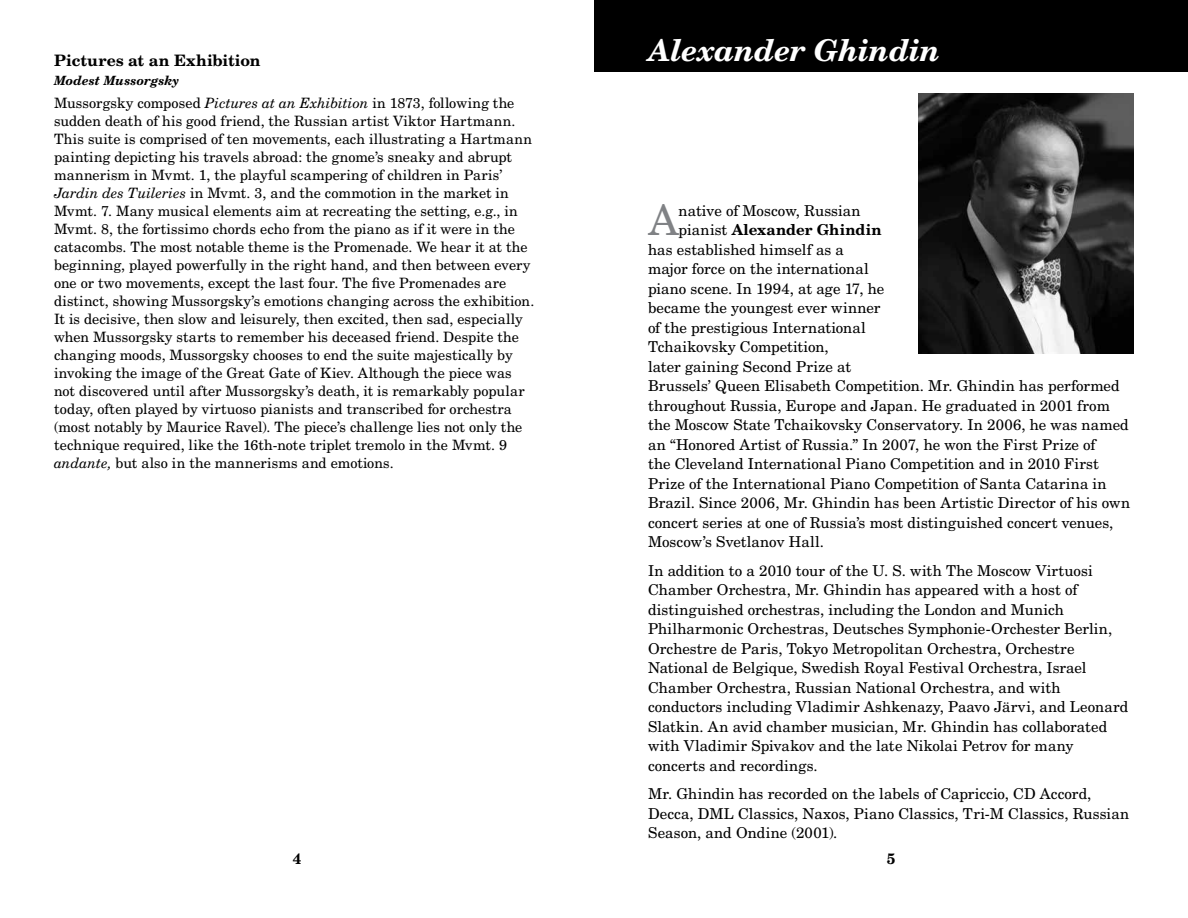
<style>
.page{position:relative;width:1188px;height:918px;background:#fff}
.page>*{position:absolute;margin:0;border:0;box-sizing:border-box;transform-origin:0 0}
.t1{font:42px "New Century Schlbk LT Std";color:#808285}
.t2{font:italic 700 30px "New Century Schlbk LT Std";letter-spacing:-.005em;color:#fff}
.t3{font:700 15.75px "New Century Schlbk LT Std";letter-spacing:.005em;color:#000}
.t4{font:15px/19.5px "New Century Schlbk LT Std";letter-spacing:.005em;color:#000}
.t5{font:700 15px "New Century Schlbk LT Std";letter-spacing:.005em;color:#000}
.t6{font:14.25px/18px "New Century Schlbk LT Std";letter-spacing:.005em;color:#000}
.t7{font:italic 700 12.75px "New Century Schlbk LT Std";color:#000}
.s1{font-style:italic}
.s2{font-weight:400}
</style>
<div class="page">
<img style="left:918px;top:94px;width:216px;height:260px">
<div style="left:594px;top:0;width:594px;height:72px;background:#000"></div>
<p class="t3" style="left:54px;top:50px;width:208px">Pictures at an Exhibition</p>
<p class="t7" style="left:54px;top:72px;width:127px">Modest Mussorgsky</p>
<p class="t6" style="left:54px;top:94px;width:482px">Mussorgsky composed <span class="s1">Pictures at an Exhibition</span> in 1873, following the sudden death of his good friend, the Russian artist Viktor Hartmann.<br>This suite is comprised of ten movements, each illustrating a Hartmann painting depicting his travels abroad: the gnome’s sneaky and abrupt mannerism in Mvmt. 1, the playful scampering of children in Paris’ <span class="s1">Jardin des Tuileries</span> in Mvmt. 3, and the commotion in the market in Mvmt. 7. Many musical elements aim at recreating the setting, e.g., in Mvmt. 8, the fortissimo chords echo from the piano as if it were in the catacombs. The most notable theme is the Promenade. We hear it at the beginning, played powerfully in the right hand, and then between every one or two movements, except the last four. The five Promenades are distinct, showing Mussorgsky’s emotions changing across the exhibition.<br>It is decisive, then slow and leisurely, then excited, then sad, especially when Mussorgsky starts to remember his deceased friend. Despite the changing moods, Mussorgsky chooses to end the suite majestically by invoking the image of the Great Gate of Kiev. Although the piece was not discovered until after Mussorgsky’s death, it is remarkably popular today, often played by virtuoso pianists and transcribed for orchestra (most notably by Maurice Ravel). The piece’s challenge lies not only the technique required, like the 16th-note triplet tremolo in the Mvmt. 9 <span class="s1">andante,</span> but also in the mannerisms and emotions.</p>
<h2 class="t2" style="left:648px;top:31px;width:294px">Alexander Ghindin</h2>
<h1 class="t1" style="left:648px;top:195px;width:32px">A</h1>
<p class="t4" style="left:679px;top:201px;width:184px">native of Moscow, Russian</p>
<p class="t5" style="left:679px;top:221px;width:205px"><span class="s2">pianist</span> Alexander Ghindin</p>
<p class="t4" style="left:648px;top:240px;width:197px">has established himself as a</p>
<p class="t4" style="left:648px;top:259px;width:222px">major force on the international</p>
<p class="t4" style="left:648px;top:279px;width:238px">piano scene. In 1994, at age 17, he</p>
<p class="t4" style="left:648px;top:298px;width:234px">became the youngest ever winner</p>
<p class="t4" style="left:648px;top:318px;width:219px">of the prestigious International</p>
<p class="t4" style="left:648px;top:337px;width:182px">Tchaikovsky Competition,</p>
<p class="t4" style="left:648px;top:357px;width:205px">later gaining Second Prize at</p>
<p class="t4" style="left:648px;top:376px;width:473px">Brussels’ Queen Elisabeth Competition. Mr. Ghindin has performed</p>
<p class="t4" style="left:648px;top:396px;width:464px">throughout Russia, Europe and Japan. He graduated in 2001 from</p>
<p class="t4" style="left:648px;top:415px;width:482px">the Moscow State Tchaikovsky Conservatory. In 2006, he was named</p>
<p class="t4" style="left:648px;top:435px;width:449px">an “Honored Artist of Russia.” In 2007, he won the First Prize of</p>
<p class="t4" style="left:648px;top:454px;width:453px">the Cleveland International Piano Competition and in 2010 First</p>
<p class="t4" style="left:648px;top:474px;width:460px">Prize of the International Piano Competition of Santa Catarina in</p>
<p class="t4" style="left:648px;top:493px;width:484px">Brazil. Since 2006, Mr. Ghindin has been Artistic Director of his own</p>
<p class="t4" style="left:648px;top:513px;width:467px">concert series at one of Russia’s most distinguished concert venues,</p>
<p class="t4" style="left:648px;top:532px;width:177px">Moscow’s Svetlanov Hall.</p>
<p class="t4" style="left:648px;top:561px;width:482px">In addition to a 2010 tour of the U. S. with The Moscow Virtuosi Chamber Orchestra, Mr. Ghindin has appeared with a host of distinguished orchestras, including the London and Munich Philharmonic Orchestras, Deutsches Symphonie-Orchester Berlin, Orchestre de Paris, Tokyo Metropolitan Orchestra, Orchestre National de Belgique, Swedish Royal Festival Orchestra, Israel Chamber Orchestra, Russian National Orchestra, and with conductors including Vladimir Ashkenazy, Paavo Järvi, and Leonard Slatkin. An avid chamber musician, Mr. Ghindin has collaborated with Vladimir Spivakov and the late Nikolai Petrov for many concerts and recordings.</p>
<p class="t4" style="left:648px;top:784px;width:483px">Mr. Ghindin has recorded on the labels of Capriccio, CD Accord,<br>Decca, DML Classics, Naxos, Piano Classics, Tri-M Classics, Russian<br>Season, and Ondine (2001).</p>
<p class="t5" style="left:293px;top:849px;width:10px">4</p>
<p class="t5" style="left:887px;top:849px;width:10px">5</p>
</div>
